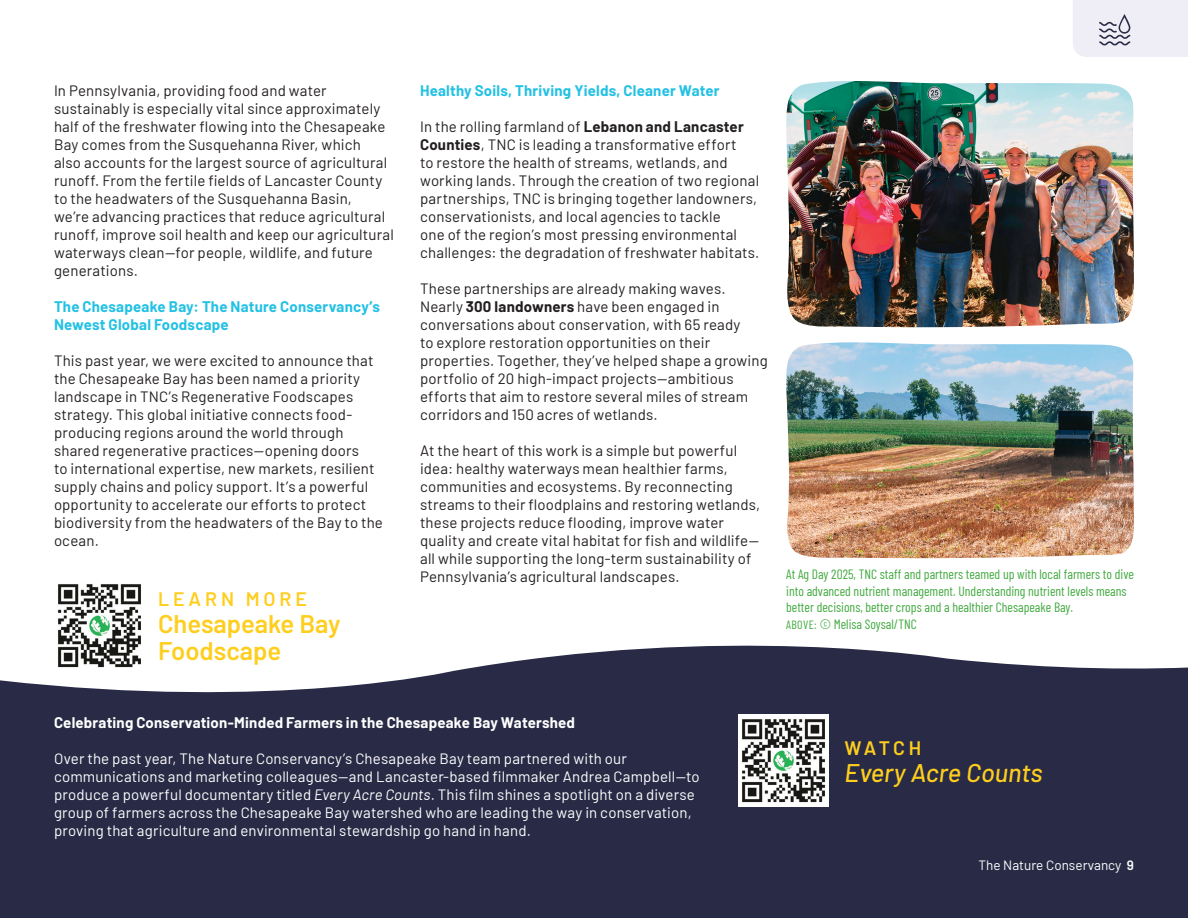
<style>
.page{position:relative;width:1188px;height:918px;background:#fff}
.page>*{position:absolute;margin:0;border:0;box-sizing:border-box;transform-origin:0 0}
.Callout_Quote{font:600 25.5px "Barlow";color:#fece1e}
.Callout_Quote-2{font:italic 500 25.5px "Barlow";color:#fece1e}
.Callout_Quote-3{font:600 19.5px "Barlow";letter-spacing:.2em;color:#fece1e}
.Body_Text{font:15px/18px "Barlow";letter-spacing:.01em;color:#231f20}
.Body_Text-2{font:15px/18px "Barlow";letter-spacing:.01em;color:#fff}
.Body_Text-3{font:700 15px/18px "Barlow";letter-spacing:.01em;color:#23c1e4}
.Body_Text-4{font:700 15px "Barlow";letter-spacing:.015em;color:#fff}
.Green_Caption{font:13.5px/16.5px "Barlow Condensed";color:#44aa42}
.t1{font:13.5px "Barlow";color:#fff}
.s1{font-weight:700}
.s2{font-size:12px}
.s3{font-style:italic}
.s4{font-weight:600}
</style>
<div class="page">
<div style="left:1073px;top:0;width:115px;height:57px;background:#efeef6"></div>
<img style="left:58px;top:584px;width:83px;height:39px">
<svg style="left:0;top:623px;width:1188px;height:295px;background:#494b61"></svg>
<div style="left:739px;top:714px;width:90px;height:93px;background:#fff"></div>
<img style="left:742px;top:719px;width:83px;height:84px">
<img style="left:786px;top:81px;width:348px;height:246px">
<img style="left:786px;top:342px;width:348px;height:216px">
<p class="Body_Text" style="left:54px;top:80px;width:341px">In Pennsylvania, providing food and water sustainably is especially vital since approximately half of the freshwater flowing into the Chesapeake Bay comes from the Susquehanna River, which<br>also accounts for the largest source of agricultural runoff. From the fertile fields of Lancaster County to the headwaters of the Susquehanna Basin,<br>we’re advancing practices that reduce agricultural runoff, improve soil health and keep our agricultural waterways clean—for people, wildlife, and future generations.</p>
<p class="Body_Text-3" style="left:54px;top:296px;width:327px">The Chesapeake Bay: The Nature Conservancy’s<br>Newest Global Foodscape</p>
<p class="Body_Text" style="left:54px;top:350px;width:330px">This past year, we were excited to announce that the Chesapeake Bay has been named a priority landscape in TNC’s Regenerative Foodscapes strategy. This global initiative connects food&shy;producing regions around the world through shared regenerative practices—opening doors<br>to international expertise, new markets, resilient supply chains and policy support. It’s a powerful opportunity to accelerate our efforts to protect biodiversity from the headwaters of the Bay to the ocean.</p>
<p class="Callout_Quote-3" style="left:158px;top:584px;width:150px">LEARN MORE</p>
<p class="Callout_Quote" style="left:158px;top:605px;width:184px">Chesapeake Bay</p>
<p class="Callout_Quote" style="left:158px;top:632px;width:125px">Foodscape</p>
<p class="Body_Text-3" style="left:420px;top:80px;width:301px">Healthy Soils, Thriving Yields, Cleaner Water</p>
<p class="Body_Text" style="left:420px;top:116px;width:341px">In the rolling farmland of <span class="s1">Lebanon and Lancaster Counties</span>, TNC is leading a transformative effort<br>to restore the health of streams, wetlands, and working lands. Through the creation of two regional partnerships, TNC is bringing together landowners, conservationists, and local agencies to tackle<br>one of the region’s most pressing environmental challenges: the degradation of freshwater habitats.</p>
<p class="Body_Text" style="left:420px;top:278px;width:349px">These partnerships are already making waves.<br>Nearly <span class="s1">300 landowners</span> have been engaged in conversations about conservation, with 65 ready<br>to explore restoration opportunities on their properties. Together, they’ve helped shape a growing portfolio of 20 high-impact projects—ambitious efforts that aim to restore several miles of stream corridors and 150 acres of wetlands.</p>
<p class="Body_Text" style="left:420px;top:440px;width:342px">At the heart of this work is a simple but powerful idea: healthy waterways mean healthier farms, communities and ecosystems. By reconnecting streams to their floodplains and restoring wetlands, these projects reduce flooding, improve water quality and create vital habitat for fish and wildlife— all while supporting the long-term sustainability of Pennsylvania’s agricultural landscapes.</p>
<p class="Green_Caption" style="left:786px;top:565px;width:349px">At Ag Day 2025, TNC staff and partners teamed up with local farmers to dive into advanced nutrient management. Understanding nutrient levels means better decisions, better crops and a healthier Chesapeake Bay.</p>
<p class="Green_Caption" style="left:786px;top:615px;width:132px"><span class="s2">ABOVE:</span> © Melisa Soysal/TNC</p>
<p class="Body_Text-4" style="left:54px;top:711px;width:523px">Celebrating Conservation-Minded Farmers in the Chesapeake Bay Watershed</p>
<p class="Body_Text-2" style="left:54px;top:748px;width:647px">Over the past year, The Nature Conservancy’s Chesapeake Bay team partnered with our communications and marketing colleagues—and Lancaster-based filmmaker Andrea Campbell—to produce a powerful documentary titled <span class="s3">Every Acre Counts</span>. This film shines a spotlight on a diverse group of farmers across the Chesapeake Bay watershed who are leading the way in conservation, proving that agriculture and environmental stewardship go hand in hand.</p>
<p class="Callout_Quote-3" style="left:845px;top:734px;width:78px">WATCH</p>
<p class="Callout_Quote-2" style="left:845px;top:754px;width:200px">Every Acre Counts</p>
<p class="t1" style="left:979px;top:856px;width:157px">The Nature Conservancy <span class="s4">9</span></p>
</div>
